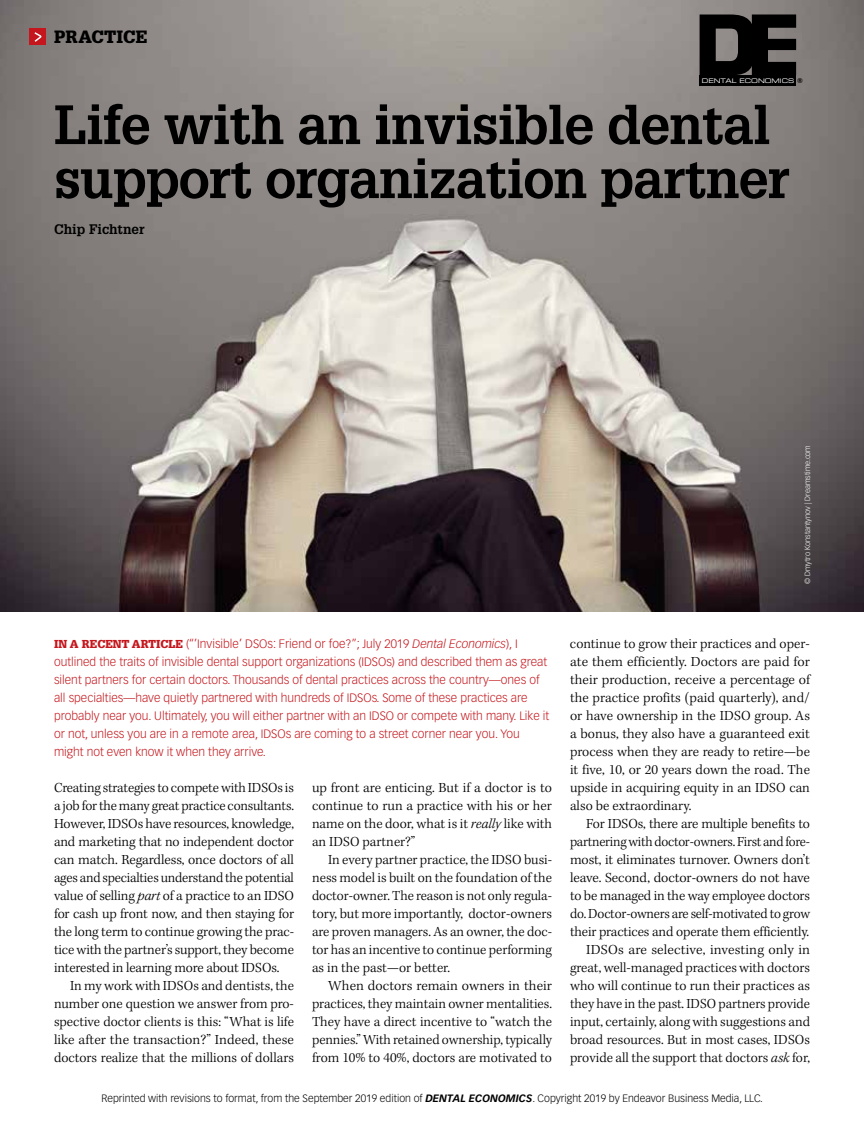
<style>
.page{position:relative;width:864px;height:1134px;background:#fff}
.page>*{position:absolute;margin:0;border:0;box-sizing:border-box;transform-origin:0 0}
.t1{font:700 54px/54px "Glypha LT Std";letter-spacing:-.02em;color:#000}
.t2{font:900 17.4px "Glypha LT Std";letter-spacing:.015em;color:#000}
.t3{font:300 14.25px/18px "Kepler Std";letter-spacing:-.005em;color:#000;text-align:justify}
.t4{font:700 13.5px "Glypha LT Std";color:#000}
.t5{font:300 12px/18px "Vectora LT Std";color:#c4161c}
.t6{font:300 10.5px "Vectora LT Std";color:#000}
.t7{font:300 7.5px "Vectora LT Std";color:#fff}
.t8{font:6.3px "Eurostile LT Std Ex 2";color:#fff}
.s1{font-family:"Helvetica";font-weight:700;font-size:6.9px;color:#000}
.s2{font-family:"Glypha LT Std";font-weight:900;font-size:11.25px}
.s3{font-style:italic}
.s4{font-weight:700;font-style:italic}
</style>
<div class="page">
<img style="left:0;top:0;width:864px;height:612px">
<div style="left:29px;top:29px;width:17px;height:16px;background:#c4161c"></div>
<svg style="left:34px;top:32px;width:8px;height:10px"></svg>
<svg style="left:700px;top:14px;width:96px;height:61px;background:#232221"></svg>
<div style="left:700px;top:75px;width:96px;height:10px;background:#000"></div>
<p class="t2" style="left:54px;top:26px;width:95px">PRACTICE</p>
<p class="t8" style="left:702px;top:76px;width:102px">DENTAL ECONOMICS <span class="s1">®</span></p>
<h1 class="t1" style="left:54px;top:96px;width:737px">Life with an invisible dental support organization partner</h1>
<p class="t4" style="left:54px;top:221px;width:92px">Chip Fichtner</p>
<p class="t7" style="left:803px;top:584px;width:141px;rotate:-90deg">© Dmytro Konstantynov | Dreamstime.com</p>
<p class="t5" style="left:54px;top:635px;width:497px"><span class="s2">IN A RECENT ARTICLE</span> (“’Invisible’ DSOs: Friend or foe?”; July 2019 <span class="s3">Dental Economics</span>), I outlined the traits of invisible dental support organizations (IDSOs) and described them as great silent partners for certain doctors. Thousands of dental practices across the country—ones of all specialties—have quietly partnered with hundreds of IDSOs. Some of these practices are probably near you. Ultimately, you will either partner with an IDSO or compete with many. Like it or not, unless you are in a remote area, IDSOs are coming to a street corner near you. You might not even know it when they arrive.</p>
<p class="t3" style="left:54px;top:779px;width:242px">Creating strategies to compete with IDSOs is a job for the many great practice consultants.<br>However, IDSOs have resources, knowledge, and marketing that no independent doctor can match. Regardless, once doctors of all ages and specialties understand the potential value of selling <span class="s3">part</span> of a practice to an IDSO for cash up front now, and then staying for the long term to continue growing the prac&shy;tice with the partner’s support, they become interested in learning more about IDSOs.</p>
<p class="t3" style="left:54px;top:977px;width:242px;text-indent:16px">In my work with IDSOs and dentists, the number one question we answer from pro&shy;spective doctor clients is this: “What is life like after the transaction?” Indeed, these doctors realize that the millions of dollars</p>
<p class="t3" style="left:312px;top:779px;width:242px">up front are enticing. But if a doctor is to continue to run a practice with his or her name on the door, what is it <span class="s3">really</span> like with an IDSO partner?”</p>
<p class="t3" style="left:312px;top:851px;width:242px;text-indent:16px">In every partner practice, the IDSO busi&shy;ness model is built on the foundation of the doctor-owner. The reason is not only regula&shy;tory, but more importantly, doctor-owners are proven managers. As an owner, the doc&shy;tor has an incentive to continue performing as in the past—or better.</p>
<p class="t3" style="left:312px;top:977px;width:242px;text-indent:16px">When doctors remain owners in their practices, they maintain owner mentalities.<br>They have a direct incentive to “watch the pennies.” With retained ownership, typically from 10% to 40%, doctors are motivated to</p>
<p class="t3" style="left:570px;top:635px;width:242px">continue to grow their practices and oper&shy;ate them efficiently. Doctors are paid for their production, receive a percentage of the practice profits (paid quarterly), and/ or have ownership in the IDSO group. As a bonus, they also have a guaranteed exit process when they are ready to retire—be it five, 10, or 20 years down the road. The upside in acquiring equity in an IDSO can also be extraordinary.</p>
<p class="t3" style="left:570px;top:815px;width:242px;text-align:right">For IDSOs, there are multiple benefits to partnering with doctor-owners. First and fore&shy;most, it eliminates turnover. Owners don’t leave. Second, doctor-owners do not have to be managed in the way employee doctors do. Doctor-owners are self-motivated to grow their practices and operate them efficiently.<br>IDSOs are selective, investing only in great, well-managed practices with doctors who will continue to run their practices as they have in the past. IDSO partners provide input, certainly, along with suggestions and broad resources. But in most cases, IDSOs provide all the support that doctors <span class="s3">ask</span> for,</p>
<p class="t6" style="left:101px;top:1092px;width:663px">Reprinted with revisions to format, from the September 2019 edition of <span class="s4">DENTAL ECONOMICS</span>. Copyright 2019 by Endeavor Business Media, LLC.</p>
</div>
